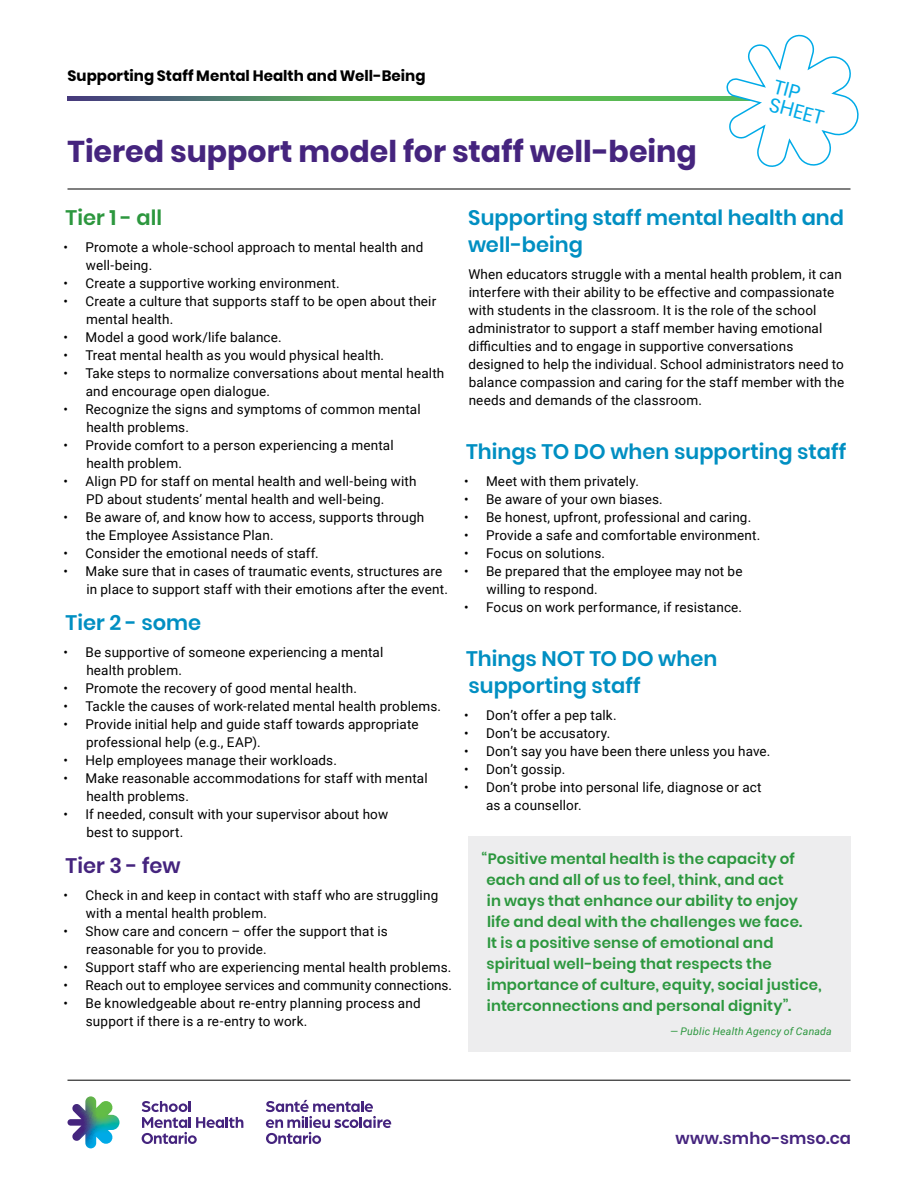
<style>
.page{position:relative;width:918px;height:1188px;background:#fff}
.page>*{position:absolute;margin:0;border:0;box-sizing:border-box;transform-origin:0 0}
.t1{font:700 30px "Poppins";color:#45247e}
.t2{font:600 21px/27px "Poppins";color:#008fc2}
.t3{font:600 21px "Poppins";color:#2c973e}
.t4{font:600 21px "Poppins";color:#45247e}
.t5{font:19.95px/18.5px "Poppins";color:#00aae7}
.ToC_-_Secondary{font:600 16.5px "Poppins";letter-spacing:.005em;color:#45247e}
.Text{font:600 15px/21px "Poppins";letter-spacing:.01em;color:#2c973e}
.t6{font:700 15px "Poppins";color:#000}
.Text_bullet{font:13.5px/18px "Roboto";letter-spacing:.01em;color:#000}
.Text-2{font:13.5px/18px "Roboto";letter-spacing:.01em;color:#000}
.Text-3{font:italic 10.5px "Roboto";letter-spacing:.02em;color:#2c973e}
</style>
<div class="page">
<svg style="left:68px;top:96px;width:656px;height:4px;background:#569c5d"></svg>
<svg style="left:724px;top:34px;width:135px;height:133px"></svg>
<hr style="left:68px;top:189px;width:782px;height:1px;background:#000">
<div style="left:468px;top:836px;width:382px;height:216px;background:#ededee"></div>
<hr style="left:68px;top:1080px;width:782px;height:1px;background:#000">
<svg style="left:67px;top:1096px;width:53px;height:52px"></svg>
<svg style="left:266px;top:1100px;width:125px;height:44px"></svg>
<svg style="left:142px;top:1101px;width:101px;height:43px"></svg>
<p class="t6" style="left:68px;top:67px;width:360px">Supporting Staff Mental Health and Well-Being</p>
<h3 class="t5" style="left:777px;top:77px;width:57px;rotate:15deg">TIP<br>SHEET</h3>
<p class="t1" style="left:68px;top:134px;width:631px">Tiered support model for staff well-being</p>
<h2 class="t3" style="left:66px;top:205px;width:98px">Tier 1 - all</h2>
<p class="Text_bullet" style="left:86px;top:238px;width:339px;text-indent:-22px">• Promote a whole-school approach to mental health and well-being.</p>
<p class="Text_bullet" style="left:64px;top:274px;width:278px">• Create a supportive working environment.</p>
<p class="Text_bullet" style="left:86px;top:292px;width:352px;text-indent:-23px">• Create a culture that supports staff to be open about their mental health.</p>
<p class="Text_bullet" style="left:64px;top:328px;width:220px">• Model a good work/life balance.</p>
<p class="Text_bullet" style="left:64px;top:346px;width:322px">• Treat mental health as you would physical health.</p>
<p class="Text_bullet" style="left:86px;top:364px;width:360px;text-indent:-22px">• Take steps to normalize conversations about mental health and encourage open dialogue.</p>
<p class="Text_bullet" style="left:86px;top:400px;width:336px;text-indent:-23px">• Recognize the signs and symptoms of common mental health problems.</p>
<p class="Text_bullet" style="left:86px;top:436px;width:309px;text-indent:-23px">• Provide comfort to a person experiencing a mental health problem.</p>
<p class="Text_bullet" style="left:86px;top:472px;width:332px;text-indent:-23px">• Align PD for staff on mental health and well-being with<br>PD about students’ mental health and well-being.</p>
<p class="Text_bullet" style="left:86px;top:508px;width:340px;text-indent:-23px">• Be aware of, and know how to access, supports through the Employee Assistance Plan.</p>
<p class="Text_bullet" style="left:64px;top:544px;width:257px">• Consider the emotional needs of staff.</p>
<p class="Text_bullet" style="left:86px;top:562px;width:363px;text-indent:-23px">• Make sure that in cases of traumatic events, structures are in place to support staff with their emotions after the event.</p>
<h2 class="t2" style="left:66px;top:609px;width:137px">Tier 2 - some</h2>
<p class="Text_bullet" style="left:86px;top:643px;width:298px;text-indent:-23px">• Be supportive of someone experiencing a mental health problem.</p>
<p class="Text_bullet" style="left:64px;top:679px;width:295px">• Promote the recovery of good mental health.</p>
<p class="Text_bullet" style="left:64px;top:697px;width:379px">• Tackle the causes of work-related mental health problems.</p>
<p class="Text_bullet" style="left:86px;top:715px;width:334px;text-indent:-23px">• Provide initial help and guide staff towards appropriate professional help (e.g., EAP).</p>
<p class="Text_bullet" style="left:64px;top:751px;width:275px">• Help employees manage their workloads.</p>
<p class="Text_bullet" style="left:86px;top:769px;width:343px;text-indent:-23px">• Make reasonable accommodations for staff with mental health problems.</p>
<p class="Text_bullet" style="left:86px;top:805px;width:303px;text-indent:-23px">• If needed, consult with your supervisor about how best to support.</p>
<h2 class="t4" style="left:66px;top:853px;width:117px">Tier 3 - few</h2>
<p class="Text_bullet" style="left:86px;top:886px;width:354px;text-indent:-22px">• Check in and keep in contact with staff who are struggling with a mental health problem.</p>
<p class="Text_bullet" style="left:86px;top:922px;width:303px;text-indent:-23px">• Show care and concern – offer the support that is reasonable for you to provide.</p>
<p class="Text_bullet" style="left:64px;top:958px;width:389px">• Support staff who are experiencing mental health problems.</p>
<p class="Text_bullet" style="left:64px;top:976px;width:390px">• Reach out to employee services and community connections.</p>
<p class="Text_bullet" style="left:86px;top:994px;width:336px;text-indent:-22px">• Be knowledgeable about re-entry planning process and support if there is a re-entry to work.</p>
<h2 class="t2" style="left:468px;top:204px;width:378px">Supporting staff mental health and well-being</h2>
<p class="Text-2" style="left:468px;top:265px;width:377px">When educators struggle with a mental health problem, it can interfere with their ability to be effective and compassionate with students in the classroom. It is the role of the school administrator to support a staff member having emotional difficulties and to engage in supportive conversations designed to help the individual. School administrators need to balance compassion and caring for the staff member with the needs and demands of the classroom.</p>
<h2 class="t2" style="left:466px;top:438px;width:382px">Things TO DO when supporting staff</h2>
<p class="Text_bullet" style="left:464px;top:472px;width:176px">• Meet with them privately.</p>
<p class="Text_bullet" style="left:464px;top:490px;width:200px">• Be aware of your own biases.</p>
<p class="Text_bullet" style="left:464px;top:508px;width:289px">• Be honest, upfront, professional and caring.</p>
<p class="Text_bullet" style="left:464px;top:526px;width:298px">• Provide a safe and comfortable environment.</p>
<p class="Text_bullet" style="left:464px;top:544px;width:143px">• Focus on solutions.</p>
<p class="Text_bullet" style="left:486px;top:562px;width:258px;text-indent:-22px">• Be prepared that the employee may not be willing to respond.</p>
<p class="Text_bullet" style="left:464px;top:598px;width:280px">• Focus on work performance, if resistance.</p>
<h2 class="t2" style="left:466px;top:645px;width:253px">Things NOT TO DO when supporting staff</h2>
<p class="Text_bullet" style="left:464px;top:706px;width:154px">• Don’t offer a pep talk.</p>
<p class="Text_bullet" style="left:464px;top:724px;width:148px">• Don’t be accusatory.</p>
<p class="Text_bullet" style="left:464px;top:742px;width:308px">• Don’t say you have been there unless you have.</p>
<p class="Text_bullet" style="left:464px;top:760px;width:103px">• Don’t gossip.</p>
<p class="Text_bullet" style="left:486px;top:778px;width:277px;text-indent:-22px">• Don’t probe into personal life, diagnose or act as a counsellor.</p>
<p class="Text" style="left:486px;top:848px;width:337px;text-indent:-5px">“Positive mental health is the capacity of each and all of us to feel, think, and act<br>in ways that enhance our ability to enjoy life and deal with the challenges we face.<br>It is a positive sense of emotional and spiritual well-being that respects the importance of culture, equity, social justice, interconnections and personal dignity”.</p>
<p class="Text-3" style="left:670px;top:1024px;width:163px">— Public Health Agency of Canada</p>
<p class="ToC_-_Secondary" style="left:675px;top:1128px;width:177px">www.smho-smso.ca</p>
</div>
